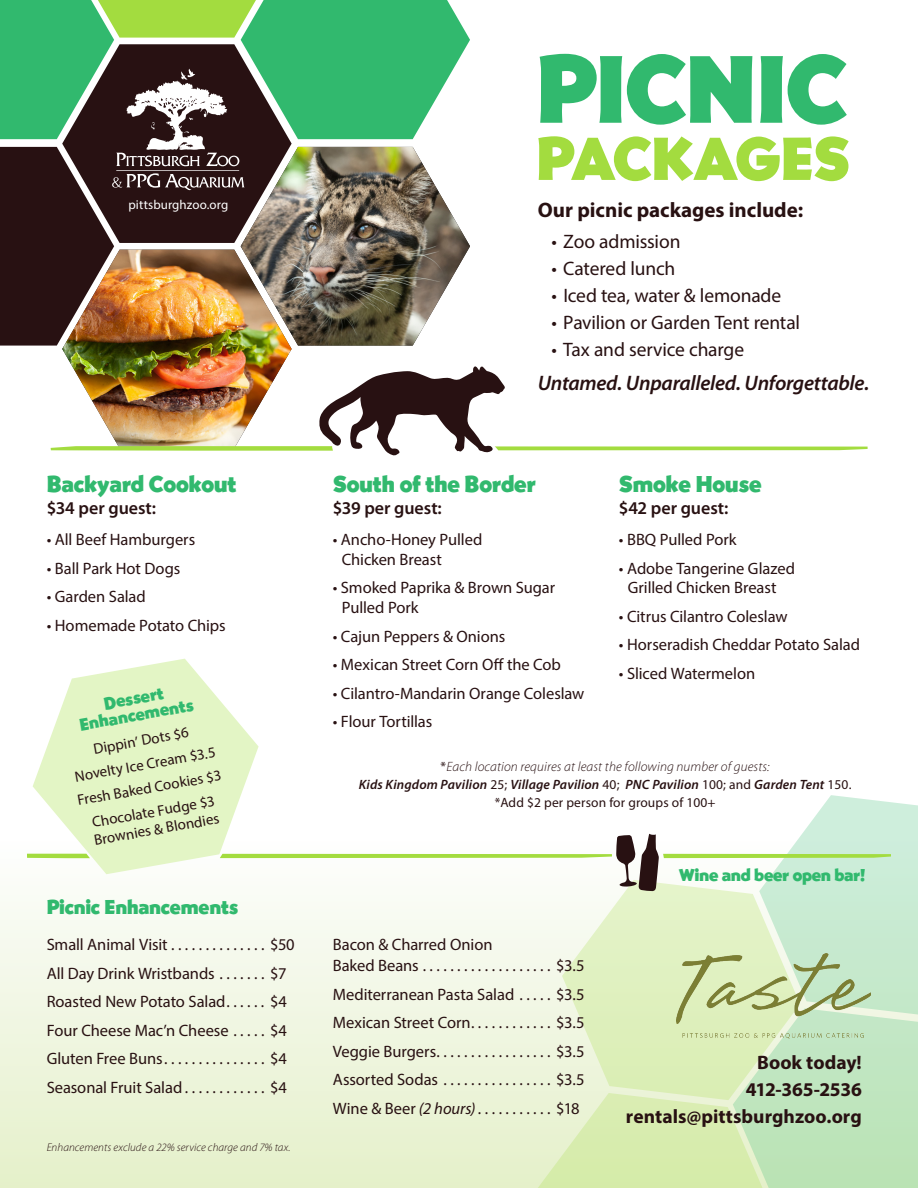
<style>
.page{position:relative;width:918px;height:1188px;background:#fff}
.page>*{position:absolute;margin:0;border:0;box-sizing:border-box;transform-origin:0 0}
.t1{font:100.05px "BB Gothic Bld";letter-spacing:-.01em;color:#31b96e}
.t2{font:63.3px "BB Gothic Bld";letter-spacing:-.015em;color:#a3dc3f}
.t3{font:24px "BB Gothic Bld";color:#31b96e}
.t4{font:italic 600 21px "Myriad Pro";letter-spacing:-.015em;color:#281112}
.t5{font:700 21px "Myriad Pro";color:#281112}
.t6{font:21px "BB Gothic Bld";color:#31b96e}
.t7{font:19.5px "Myriad Pro";letter-spacing:-.01em;color:#281112}
.t8{font:700 19.5px "Myriad Pro";color:#281112}
.t9{font:18px "BB Gothic Bld";letter-spacing:-.01em;color:#31b96e}
.t10{font:600 18px "Myriad Pro";letter-spacing:-.005em;color:#281112}
.t11{font:16.5px/19.8px "Myriad Pro";letter-spacing:-.005em;color:#281112}
.t12{font:15px "Myriad Pro";color:#281112}
.t13{font:italic 600 13.5px/18px "Myriad Pro";letter-spacing:.01em;color:#281112;text-align:center}
.t14{font:13.5px "Myriad Pro";letter-spacing:.01em;color:#281112}
.t15{font:12.9px "Myriad Pro";letter-spacing:.005em;color:#fff}
.t16{font:italic 300 11.25px "Myriad Pro";letter-spacing:.005em;color:#281112}
.s1{font-weight:400;font-style:normal}
.s2{font-weight:300}
.s3{font-style:italic}
</style>
<div class="page">
<div style="left:0;top:839px;width:918px;height:349px;background:linear-gradient(to bottom,#fdfefe,#e5f0ca)"></div>
<svg style="left:33px;top:659px;width:226px;height:215px;fill:#e3f5c5"></svg>
<img style="left:62px;top:346px;width:230px;height:20px">
<img style="left:0;top:0;width:470px;height:346px">
<svg style="left:220px;top:795px;width:698px;height:393px"></svg>
<svg style="left:27px;top:854px;width:63px;height:4px"></svg>
<img style="left:51px;top:366px;width:817px;height:90px">
<p class="t15" style="left:128px;top:196px;width:101px">pittsburghzoo.org</p>
<p class="t3" style="left:47px;top:468px;width:191px">Backyard Cookout</p>
<p class="t10" style="left:47px;top:496px;width:111px">$34 per guest:</p>
<p class="t11" style="left:47px;top:530px;width:150px">• All Beef Hamburgers</p>
<p class="t11" style="left:47px;top:558px;width:135px">• Ball Park Hot Dogs</p>
<p class="t11" style="left:47px;top:587px;width:101px">• Garden Salad</p>
<p class="t11" style="left:47px;top:615px;width:181px">• Homemade Potato Chips</p>
<p class="t9" style="left:102px;top:692px;width:62px;rotate:-10deg">Dessert</p>
<p class="t9" style="left:78px;top:713px;width:117px;rotate:-10deg">Enhancements</p>
<p class="t12" style="left:92px;top:740px;width:98px;rotate:-10deg">Dippin’ Dots $6</p>
<p class="t12" style="left:73px;top:767px;width:144px;rotate:-10deg">Novelty Ice Cream $3.5</p>
<p class="t12" style="left:76px;top:791px;width:147px;rotate:-10deg">Fresh Baked Cookies $3</p>
<p class="t12" style="left:91px;top:813px;width:126px;rotate:-10deg">Chocolate Fudge $3</p>
<p class="t12" style="left:93px;top:831px;width:128px;rotate:-10deg">Brownies &amp; Blondies</p>
<p class="t6" style="left:47px;top:893px;width:193px">Picnic Enhancements</p>
<p class="t11" style="left:47px;top:934px;width:126px">Small Animal Visit...............</p>
<p class="t11" style="left:270px;top:934px;width:26px">$50</p>
<p class="t11" style="left:47px;top:963px;width:174px">All Day Drink Wristbands........</p>
<p class="t11" style="left:270px;top:963px;width:18px">$7</p>
<p class="t11" style="left:47px;top:991px;width:183px">Roasted New Potato Salad.......</p>
<p class="t11" style="left:270px;top:991px;width:18px">$4</p>
<p class="t11" style="left:47px;top:1020px;width:188px">Four Cheese Mac’n Cheese......</p>
<p class="t11" style="left:270px;top:1020px;width:18px">$4</p>
<p class="t11" style="left:47px;top:1048px;width:121px">Gluten Free Buns................</p>
<p class="t11" style="left:270px;top:1048px;width:18px">$4</p>
<p class="t11" style="left:47px;top:1077px;width:140px">Seasonal Fruit Salad.............</p>
<p class="t11" style="left:270px;top:1077px;width:18px">$4</p>
<p class="t16" style="left:47px;top:1141px;width:245px">Enhancements exclude a 22% service charge and 7% tax.</p>
<p class="t1" style="left:536px;top:23px;width:314px">PICNIC</p>
<p class="t2" style="left:536px;top:117px;width:315px">PACKAGES</p>
<p class="t5" style="left:538px;top:196px;width:267px">Our picnic packages include:</p>
<p class="t7" style="left:551px;top:229px;width:131px">• Zoo admission</p>
<p class="t7" style="left:551px;top:256px;width:126px">• Catered lunch</p>
<p class="t7" style="left:551px;top:283px;width:231px">• Iced tea, water &amp; lemonade</p>
<p class="t7" style="left:551px;top:310px;width:250px">• Pavilion or Garden Tent rental</p>
<p class="t7" style="left:551px;top:337px;width:194px">• Tax and service charge</p>
<p class="t4" style="left:538px;top:370px;width:333px">Untamed. Unparalleled. Unforgettable.</p>
<p class="t3" style="left:333px;top:468px;width:205px">South of the Border</p>
<p class="t10" style="left:333px;top:496px;width:111px">$39 per guest:</p>
<p class="t11" style="left:333px;top:530px;width:151px">• Ancho-Honey Pulled</p>
<p class="t11" style="left:342px;top:549px;width:102px">Chicken Breast</p>
<p class="t11" style="left:342px;top:578px;width:215px;text-indent:-9px">• Smoked Paprika &amp; Brown Sugar<br>Pulled Pork</p>
<p class="t11" style="left:333px;top:626px;width:174px">• Cajun Peppers &amp; Onions</p>
<p class="t11" style="left:333px;top:655px;width:230px">• Mexican Street Corn Off the Cob</p>
<p class="t11" style="left:333px;top:683px;width:253px">• Cilantro-Mandarin Orange Coleslaw</p>
<p class="t11" style="left:333px;top:712px;width:101px">• Flour Tortillas</p>
<p class="t3" style="left:619px;top:468px;width:144px">Smoke House</p>
<p class="t10" style="left:619px;top:496px;width:111px">$42 per guest:</p>
<p class="t11" style="left:619px;top:530px;width:119px">• BBQ Pulled Pork</p>
<p class="t11" style="left:619px;top:558px;width:178px">• Adobe Tangerine Glazed</p>
<p class="t11" style="left:628px;top:578px;width:150px">Grilled Chicken Breast</p>
<p class="t11" style="left:619px;top:606px;width:170px">• Citrus Cilantro Coleslaw</p>
<p class="t11" style="left:619px;top:635px;width:243px">• Horseradish Cheddar Potato Salad</p>
<p class="t11" style="left:619px;top:663px;width:138px">• Sliced Watermelon</p>
<p class="t13" style="left:359px;top:757px;width:494px"><span class="s1">*</span><span class="s2">Each location requires at least the following number of guests:<br></span>Kids Kingdom Pavilion <span class="s1">25;</span> Village Pavilion <span class="s1">40;</span> PNC Pavilion <span class="s1">100; and</span> Garden Tent <span class="s1">150.</span></p>
<p class="t14" style="left:495px;top:794px;width:223px">*Add $2 per person for groups of 100+</p>
<p class="t11" style="left:333px;top:934px;width:161px">Bacon &amp; Charred Onion</p>
<p class="t11" style="left:333px;top:955px;width:91px">Baked Beans....................</p>
<p class="t11" style="left:556px;top:955px;width:30px">$3.5</p>
<p class="t11" style="left:333px;top:984px;width:188px">Mediterranean Pasta Salad......</p>
<p class="t11" style="left:556px;top:984px;width:30px">$3.5</p>
<p class="t11" style="left:333px;top:1012px;width:143px">Mexican Street Corn.............</p>
<p class="t11" style="left:556px;top:1012px;width:30px">$3.5</p>
<p class="t11" style="left:333px;top:1041px;width:108px">Veggie Burgers..................</p>
<p class="t11" style="left:556px;top:1041px;width:30px">$3.5</p>
<p class="t11" style="left:333px;top:1069px;width:112px">Assorted Sodas.................</p>
<p class="t11" style="left:556px;top:1069px;width:30px">$3.5</p>
<p class="t11" style="left:333px;top:1098px;width:148px">Wine &amp; Beer <span class="s3">(2 hours)</span>............</p>
<p class="t11" style="left:556px;top:1098px;width:25px">$18</p>
<p class="t9" style="left:679px;top:863px;width:189px">Wine and beer open bar!</p>
<p class="t8" style="left:757px;top:1050px;width:106px">Book today!</p>
<p class="t8" style="left:746px;top:1077px;width:118px">412-365-2536</p>
<p class="t8" style="left:626px;top:1104px;width:237px">rentals@pittsburghzoo.org</p>
</div>
